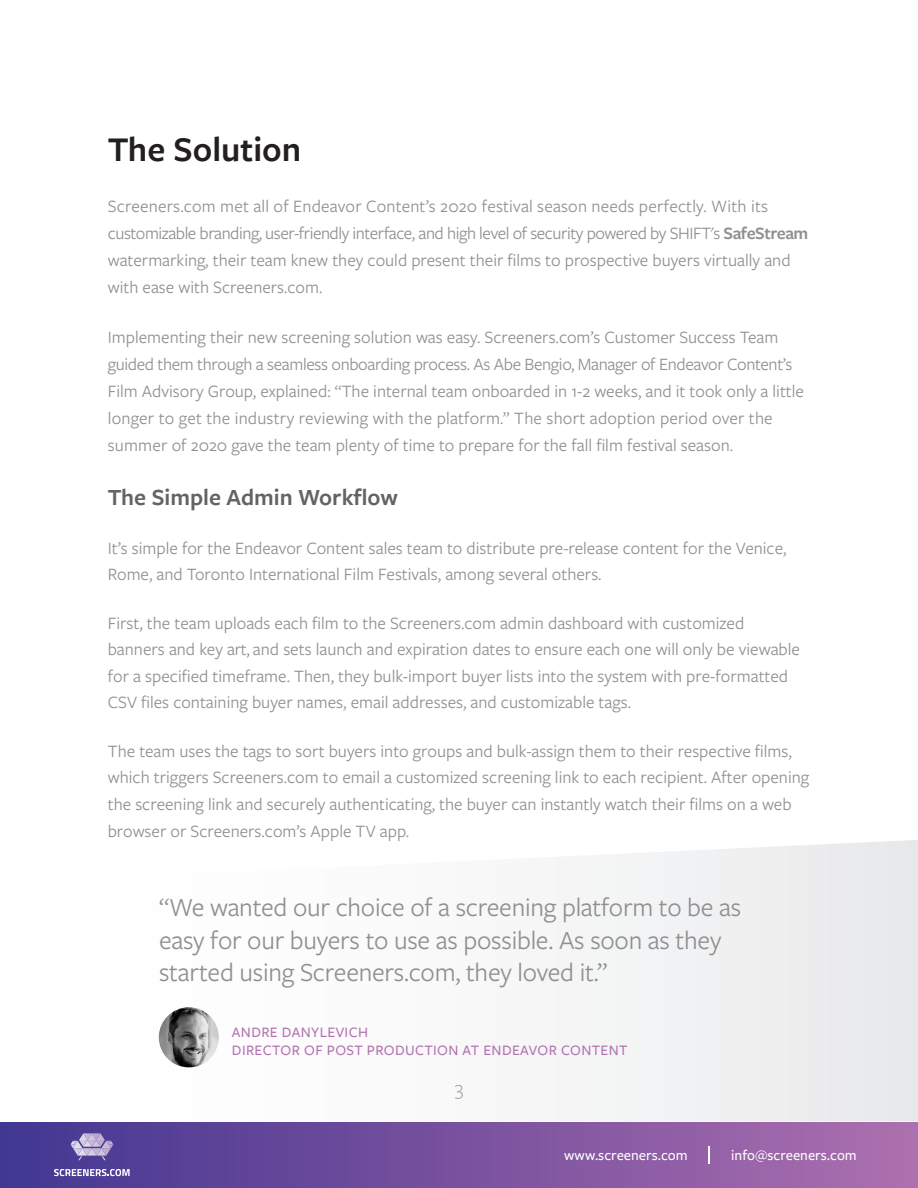
<style>
.page{position:relative;width:918px;height:1188px;background:#fff}
.page>*{position:absolute;margin:0;border:0;box-sizing:border-box;transform-origin:0 0}
.t1{font:600 36px "Freight Sans Pro";color:#231f20}
.t2{font:27px/32.4px "Freight Sans Pro";letter-spacing:-.01em;color:#918f90}
.t3{font:600 24px "Freight Sans Pro";color:#656263}
.t4{font:300 21px "Freight Sans Pro";color:#918f90}
.t5{font:18px/27px "Freight Sans Pro";color:#918f90}
.t6{font:500 15px "Freight Sans Pro";letter-spacing:.025em;color:#b172af}
.t7{font:500 15px "Freight Sans Pro";color:#fff}
.s1{font-weight:600}
</style>
<div class="page">
<svg style="left:158px;top:840px;width:760px;height:281px"></svg>
<div style="left:0;top:1122px;width:918px;height:66px;background:linear-gradient(to right,#423691,#ae6eae)"></div>
<svg style="left:708px;top:1146px;width:2px;height:17px"></svg>
<svg style="left:71px;top:1133px;width:42px;height:27px"></svg>
<svg style="left:54px;top:1169px;width:76px;height:7px"></svg>
<img style="left:159px;top:1007px;width:60px;height:60px;border-radius:30px">
<p class="t1" style="left:108px;top:125px;width:195px">The Solution</p>
<p class="t5" style="left:108px;top:192px;width:702px">Screeners.com met all of Endeavor Content’s 2020 festival season needs perfectly. With its customizable branding, user-friendly interface, and high level of security powered by SHIFT's <span class="s1">SafeStream </span>watermarking, their team knew they could present their films to prospective buyers virtually and with ease with Screeners.com.</p>
<p class="t5" style="left:108px;top:323px;width:698px">Implementing their new screening solution was easy. Screeners.com’s Customer Success Team guided them through a seamless onboarding process. As Abe Bengio, Manager of Endeavor Content’s Film Advisory Group, explained: “The internal team onboarded in 1-2 weeks, and it took only a little longer to get the industry reviewing with the platform.” The short adoption period over the summer of 2020 gave the team plenty of time to prepare for the fall film festival season.</p>
<p class="t3" style="left:108px;top:481px;width:292px">The Simple Admin Workflow</p>
<p class="t5" style="left:108px;top:534px;width:680px;line-height:26.4px">It’s simple for the Endeavor Content sales team to distribute pre-release content for the Venice,<br>Rome, and Toronto International Film Festivals, among several others.</p>
<p class="t5" style="left:108px;top:609px;width:638px">First, the team uploads each film to the Screeners.com admin dashboard with customized</p>
<p class="t5" style="left:108px;top:635px;width:694px;line-height:26.4px">banners and key art, and sets launch and expiration dates to ensure each one will only be viewable for a specified timeframe. Then, they bulk-import buyer lists into the system with pre-formatted<br>CSV files containing buyer names, email addresses, and customizable tags.</p>
<p class="t5" style="left:108px;top:737px;width:703px;line-height:26.5px">The team uses the tags to sort buyers into groups and bulk-assign them to their respective films, which triggers Screeners.com to email a customized screening link to each recipient. After opening the screening link and securely authenticating, the buyer can instantly watch their films on a web browser or Screeners.com’s Apple TV app.</p>
<p class="t2" style="left:159px;top:890px;width:584px">“We wanted our choice of a screening platform to be as easy for our buyers to use as possible. As soon as they started using Screeners.com, they loved it.”</p>
<p class="t6" style="left:232px;top:1022px;width:138px">ANDRE DANYLEVICH</p>
<p class="t6" style="left:232px;top:1040px;width:397px">DIRECTOR OF POST PRODUCTION AT ENDEAVOR CONTENT</p>
<p class="t4" style="left:455px;top:1074px;width:10px">3</p>
<p class="t7" style="left:564px;top:1145px;width:125px">www.screeners.com</p>
<p class="t7" style="left:731px;top:1145px;width:127px">info@screeners.com</p>
</div>
